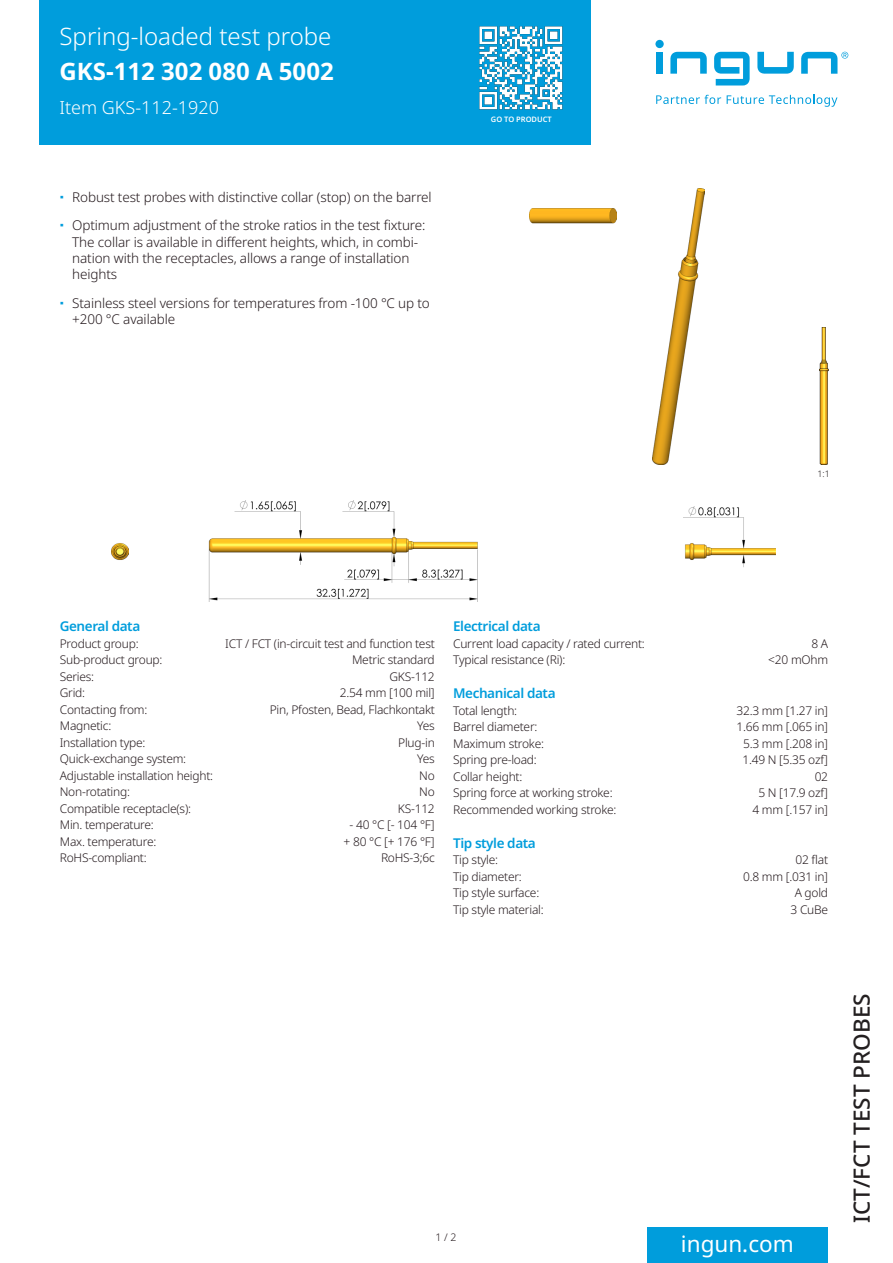
<style>
.page{position:relative;width:893px;height:1263px;background:#fff}
.page>*{position:absolute;margin:0;border:0;box-sizing:border-box;transform-origin:0 0}
.t1{font:300 24px "Noto Sans";color:#fff}
.t2{font:700 24px "Noto Sans";color:#fff}
.t3{font:500 22.5px "Noto Sans";color:#231f20}
.t4{font:22.5px "Noto Sans";color:#fff}
.t5{font:300 18px "Noto Sans";color:#fff}
.t6{font:300 13.5px/16.2px "Noto Sans";letter-spacing:-.01em;color:#23181c}
.t7{font:600 13.5px "Noto Sans";letter-spacing:-.03em;color:#009ddc}
.t8{font:300 12px "Noto Sans";letter-spacing:-.02em;color:#23181c}
.t9{font:300 10.5px "Noto Sans";color:#23181c}
.t10{font:300 9px "Noto Sans";color:#231f20}
.t11{font:600 7.5px "Noto Sans";color:#fff}
</style>
<div class="page">
<div style="left:40px;top:0;width:551px;height:145px;background:#009ddc"></div>
<div style="left:647px;top:1228px;width:181px;height:35px;background:#009ddc"></div>
<img style="left:480px;top:27px;width:83px;height:83px">
<div style="left:656px;top:52px;width:7px;height:22px;background:#009ddc"></div>
<svg style="left:670px;top:52px;width:37px;height:22px"></svg>
<svg style="left:714px;top:52px;width:36px;height:34px"></svg>
<svg style="left:757px;top:52px;width:37px;height:22px"></svg>
<div style="left:655px;top:40px;width:9px;height:8px;background:#009ddc;border-radius:50%"></div>
<svg style="left:801px;top:52px;width:47px;height:22px"></svg>
<svg style="left:656px;top:95px;width:65px;height:9px"></svg>
<svg style="left:727px;top:95px;width:110px;height:12px"></svg>
<img style="left:112px;top:543px;width:16px;height:17px">
<img style="left:208px;top:501px;width:270px;height:101px">
<img style="left:684px;top:506px;width:92px;height:61px">
<img style="left:652px;top:188px;width:52px;height:277px">
<img style="left:529px;top:208px;width:87px;height:16px">
<img style="left:819px;top:327px;width:9px;height:138px">
<h1 class="t1" style="left:60px;top:23px;width:273px">Spring-loaded test probe</h1>
<h1 class="t2" style="left:60px;top:57px;width:276px">GKS-112 302 080 A 5002</h1>
<h3 class="t5" style="left:60px;top:97px;width:161px">Item GKS-112-1920</h3>
<p class="t6" style="left:72px;top:182px;width:361px;line-height:29px">Robust test probes with distinctive collar (stop) on the barrel<br>Optimum adjustment of the stroke ratios in the test fixture:</p>
<p class="t6" style="left:72px;top:234px;width:347px">The collar is available in different heights, which, in combi&shy;nation with the receptacles, allows a range of installation heights</p>
<p class="t6" style="left:72px;top:295px;width:359px">Stainless steel versions for temperatures from -100 °C up to +200 °C available</p>
<p class="t11" style="left:491px;top:115px;width:62px">GO TO PRODUCT</p>
<p class="t10" style="left:817px;top:469px;width:14px">1:1</p>
<p class="t7" style="left:60px;top:619px;width:82px">General data</p>
<p class="t8" style="left:60px;top:636px;width:80px">Product group:</p>
<p class="t8" style="left:225px;top:636px;width:211px">ICT / FCT (in-circuit test and function test</p>
<p class="t8" style="left:60px;top:653px;width:104px">Sub-product group:</p>
<p class="t8" style="left:352px;top:653px;width:84px">Metric standard</p>
<p class="t8" style="left:60px;top:669px;width:36px">Series:</p>
<p class="t8" style="left:390px;top:669px;width:47px">GKS-112</p>
<p class="t8" style="left:60px;top:686px;width:27px">Grid:</p>
<p class="t8" style="left:340px;top:686px;width:97px">2.54 mm [100 mil]</p>
<p class="t8" style="left:60px;top:702px;width:89px">Contacting from:</p>
<p class="t8" style="left:270px;top:702px;width:167px">Pin, Pfosten, Bead, Flachkontakt</p>
<p class="t8" style="left:60px;top:719px;width:53px">Magnetic:</p>
<p class="t8" style="left:417px;top:719px;width:19px">Yes</p>
<p class="t8" style="left:60px;top:735px;width:87px">Installation type:</p>
<p class="t8" style="left:398px;top:735px;width:38px">Plug-in</p>
<p class="t8" style="left:60px;top:752px;width:128px">Quick-exchange system:</p>
<p class="t8" style="left:417px;top:752px;width:19px">Yes</p>
<p class="t8" style="left:60px;top:768px;width:155px">Adjustable installation height:</p>
<p class="t8" style="left:419px;top:768px;width:17px">No</p>
<p class="t8" style="left:60px;top:785px;width:72px">Non-rotating:</p>
<p class="t8" style="left:419px;top:785px;width:17px">No</p>
<p class="t8" style="left:60px;top:801px;width:133px">Compatible receptacle(s):</p>
<p class="t8" style="left:398px;top:801px;width:38px">KS-112</p>
<p class="t8" style="left:60px;top:818px;width:96px">Min. temperature:</p>
<p class="t8" style="left:350px;top:818px;width:87px">- 40 °C [- 104 °F]</p>
<p class="t8" style="left:60px;top:834px;width:98px">Max. temperature:</p>
<p class="t8" style="left:344px;top:834px;width:93px">+ 80 °C [+ 176 °F]</p>
<p class="t8" style="left:60px;top:851px;width:88px">RoHS-compliant:</p>
<p class="t8" style="left:381px;top:851px;width:55px">RoHS-3;6c</p>
<p class="t7" style="left:453px;top:619px;width:89px">Electrical data</p>
<p class="t8" style="left:453px;top:636px;width:193px">Current load capacity / rated current:</p>
<p class="t8" style="left:811px;top:636px;width:18px">8 A</p>
<p class="t8" style="left:453px;top:653px;width:114px">Typical resistance (Ri):</p>
<p class="t8" style="left:768px;top:653px;width:61px">&lt;20 mOhm</p>
<p class="t7" style="left:453px;top:685px;width:104px">Mechanical data</p>
<p class="t8" style="left:453px;top:703px;width:66px">Total length:</p>
<p class="t8" style="left:736px;top:703px;width:93px">32.3 mm [1.27 in]</p>
<p class="t8" style="left:453px;top:720px;width:86px">Barrel diameter:</p>
<p class="t8" style="left:736px;top:720px;width:93px">1.66 mm [.065 in]</p>
<p class="t8" style="left:453px;top:736px;width:92px">Maximum stroke:</p>
<p class="t8" style="left:743px;top:736px;width:86px">5.3 mm [.208 in]</p>
<p class="t8" style="left:453px;top:753px;width:85px">Spring pre-load:</p>
<p class="t8" style="left:742px;top:753px;width:87px">1.49 N [5.35 ozf]</p>
<p class="t8" style="left:453px;top:769px;width:71px">Collar height:</p>
<p class="t8" style="left:815px;top:769px;width:15px">02</p>
<p class="t8" style="left:453px;top:786px;width:161px">Spring force at working stroke:</p>
<p class="t8" style="left:758px;top:786px;width:71px">5 N [17.9 ozf]</p>
<p class="t8" style="left:453px;top:802px;width:165px">Recommended working stroke:</p>
<p class="t8" style="left:752px;top:802px;width:77px">4 mm [.157 in]</p>
<p class="t7" style="left:453px;top:835px;width:84px">Tip style data</p>
<p class="t8" style="left:453px;top:853px;width:46px">Tip style:</p>
<p class="t8" style="left:795px;top:853px;width:34px">02 flat</p>
<p class="t8" style="left:453px;top:869px;width:70px">Tip diameter:</p>
<p class="t8" style="left:743px;top:869px;width:86px">0.8 mm [.031 in]</p>
<p class="t8" style="left:453px;top:886px;width:88px">Tip style surface:</p>
<p class="t8" style="left:795px;top:886px;width:35px">A gold</p>
<p class="t8" style="left:453px;top:902px;width:92px">Tip style material:</p>
<p class="t8" style="left:790px;top:902px;width:39px">3 CuBe</p>
<p class="t9" style="left:435px;top:1231px;width:23px">1 / 2</p>
<h2 class="t4" style="left:681px;top:1231px;width:114px">ingun.com</h2>
<h2 class="t3" style="left:849px;top:1223px;width:231px;rotate:-90deg">ICT/FCT TEST PROBES</h2>
</div>
